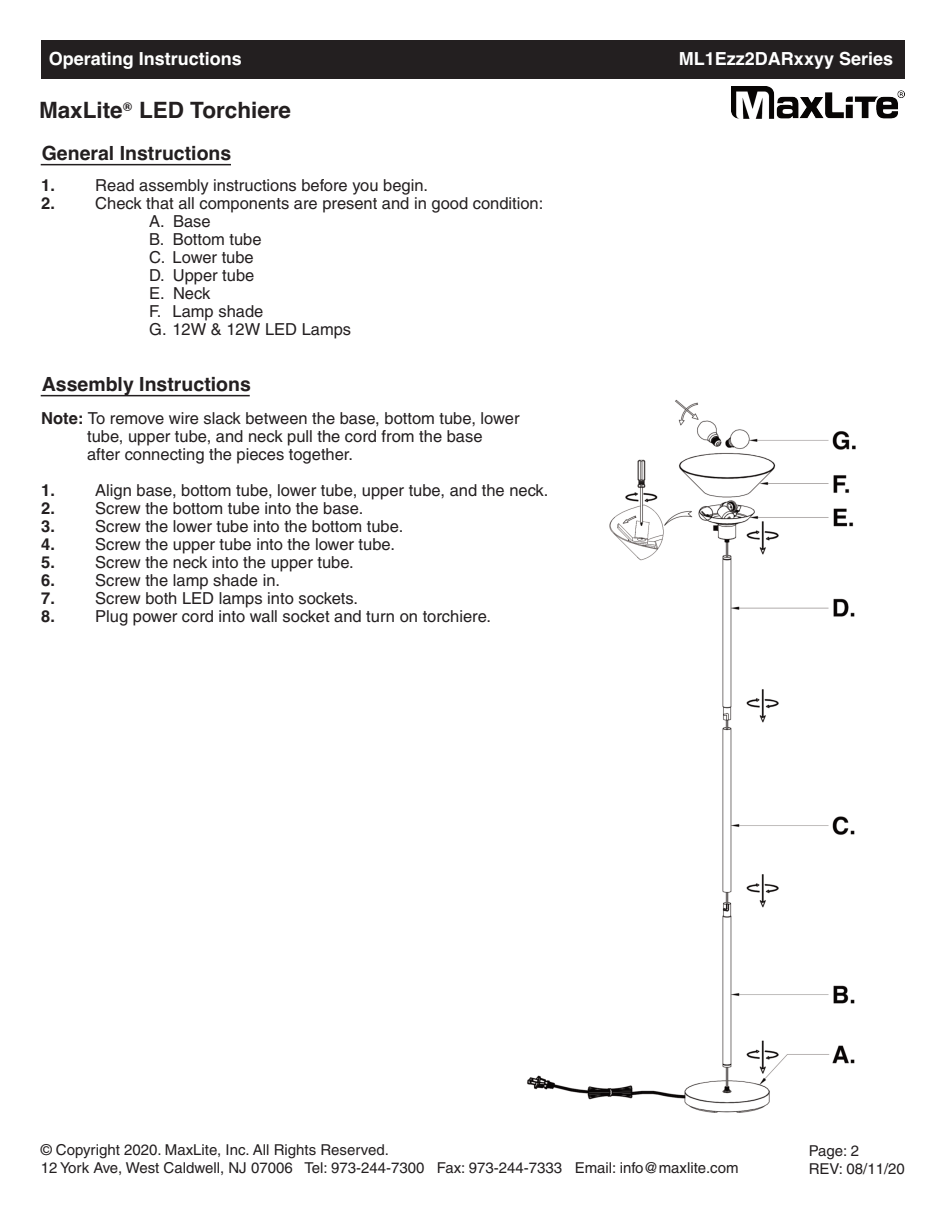
<style>
.page{position:relative;width:945px;height:1215px;background:#fff}
.page>*{position:absolute;margin:0;border:0;box-sizing:border-box;transform-origin:0 0}
.t1{font:700 22.5px "Helvetica";color:#231f20}
.t2{font:700 19.5px "Helvetica";color:#231f20}
.t3{font:700 18px "Helvetica";color:#fff}
.t4{font:16.5px/18px "Helvetica";color:#231f20}
.t5{font:700 16.5px "Helvetica";color:#231f20}
.t6{font:15px/18px "Helvetica";color:#231f20}
.t7{font:700 12px "Helvetica";color:#231f20}
.s1{font-weight:700}
</style>
<div class="page">
<hr style="left:41px;top:164px;width:190px;height:1px;background:#231f20">
<hr style="left:41px;top:395px;width:209px;height:1px;background:#231f20">
<img style="left:527px;top:399px;width:329px;height:714px">
<div style="left:41px;top:40px;width:864px;height:39px;background:#231f20"></div>
<img style="left:732px;top:87px;width:172px;height:31px">
<p class="t3" style="left:49px;top:49px;width:195px">Operating Instructions</p>
<p class="t3" style="left:679px;top:49px;width:216px">ML1Ezz2DARxxyy Series</p>
<h1 class="t1" style="left:39px;top:97px;width:254px">MaxLite LED Torchiere</h1>
<p class="t7" style="left:123px;top:100px;width:10px">®</p>
<p class="t2" style="left:42px;top:142px;width:191px">General Instructions</p>
<p class="t5" style="left:41px;top:175px;width:15px">1.</p>
<p class="t4" style="left:95px;top:177px;width:334px">Read assembly instructions before you begin.</p>
<p class="t5" style="left:41px;top:193px;width:15px">2.</p>
<p class="t4" style="left:149px;top:195px;width:396px;text-indent:-54px">Check that all components are present and in good condition:<br>A. Base<br>B. Bottom tube<br>C. Lower tube<br>D. Upper tube<br>E. Neck<br>F. Lamp shade<br>G. 12W &amp; 12W LED Lamps</p>
<p class="t2" style="left:42px;top:373px;width:211px">Assembly Instructions</p>
<p class="t4" style="left:87px;top:411px;width:434px;text-indent:-46px"><span class="s1">Note:</span> To remove wire slack between the base, bottom tube, lower tube, upper tube, and neck pull the cord from the base after connecting the pieces together.</p>
<p class="t5" style="left:41px;top:481px;width:15px">1.</p>
<p class="t4" style="left:95px;top:483px;width:455px">Align base, bottom tube, lower tube, upper tube, and the neck.</p>
<p class="t5" style="left:41px;top:499px;width:15px">2.</p>
<p class="t4" style="left:95px;top:501px;width:270px">Screw the bottom tube into the base.</p>
<p class="t5" style="left:41px;top:517px;width:15px">3.</p>
<p class="t4" style="left:95px;top:519px;width:310px">Screw the lower tube into the bottom tube.</p>
<p class="t5" style="left:41px;top:535px;width:15px">4.</p>
<p class="t4" style="left:95px;top:537px;width:301px">Screw the upper tube into the lower tube.</p>
<p class="t5" style="left:41px;top:553px;width:15px">5.</p>
<p class="t4" style="left:95px;top:555px;width:260px">Screw the neck into the upper tube.</p>
<p class="t5" style="left:41px;top:571px;width:15px">6.</p>
<p class="t4" style="left:95px;top:573px;width:186px">Screw the lamp shade in.</p>
<p class="t5" style="left:41px;top:589px;width:15px">7.</p>
<p class="t4" style="left:95px;top:591px;width:264px">Screw both LED lamps into sockets.</p>
<p class="t5" style="left:41px;top:607px;width:15px">8.</p>
<p class="t4" style="left:95px;top:609px;width:397px">Plug power cord into wall socket and turn on torchiere.</p>
<p class="t6" style="left:41px;top:1142px;width:699px">© Copyright 2020. MaxLite, Inc. All Rights Reserved.<br>12 York Ave, West Caldwell, NJ 07006 Tel: 973-244-7300 Fax: 973-244-7333 Email: info@maxlite.com</p>
<p class="t6" style="left:809px;top:1143px;width:98px">Page: 2<br>REV: 08/11/20</p>
</div>
